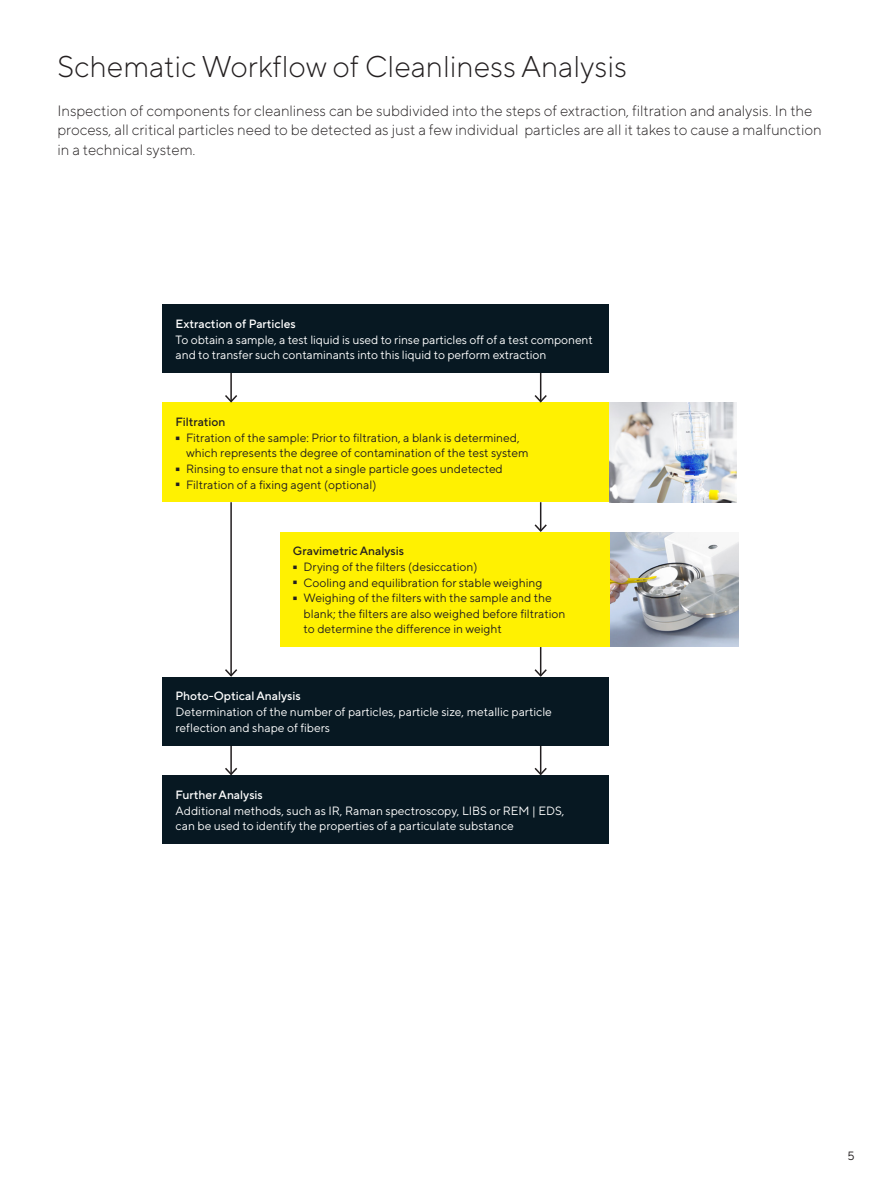
<style>
.page{position:relative;width:893px;height:1191px;background:#fff}
.page>*{position:absolute;margin:0;border:0;box-sizing:border-box;transform-origin:0 0}
.t1{font:300 76.2px "TT Norms Pro";color:#231f20;scale:.16 1}
.t2{font:300 30px "TT Norms Pro";color:#231f20}
.t3{font:300 15px/19.5px "TT Norms Pro";color:#231f20}
.t4{font:12px/15.6px "TT Norms Pro";color:#231f20}
.t5{font:12px/15.6px "TT Norms Pro";color:#fff}
.t6{font:500 12px "TT Norms Pro";color:#fff}
.t7{font:500 12px "TT Norms Pro";color:#231f20}
</style>
<div class="page">
<div style="left:163px;top:304px;width:446px;height:69px;background:#071822"></div>
<div style="left:163px;top:677px;width:446px;height:68px;background:#071822"></div>
<div style="left:163px;top:775px;width:446px;height:68px;background:#071822"></div>
<div style="left:163px;top:403px;width:446px;height:99px;background:#fff101"></div>
<div style="left:280px;top:532px;width:331px;height:115px;background:#fff101"></div>
<img style="left:609px;top:403px;width:128px;height:99px">
<img style="left:611px;top:532px;width:127px;height:115px">
<hr style="left:230px;top:745px;width:2px;height:29px;background:#231f20">
<svg style="left:225px;top:766px;width:13px;height:9px"></svg>
<svg style="left:533px;top:745px;width:15px;height:30px"></svg>
<hr style="left:230px;top:373px;width:2px;height:28px;background:#231f20">
<svg style="left:223px;top:393px;width:16px;height:10px"></svg>
<svg style="left:533px;top:373px;width:15px;height:30px"></svg>
<hr style="left:230px;top:502px;width:2px;height:173px;background:#231f20">
<svg style="left:225px;top:667px;width:13px;height:10px"></svg>
<svg style="left:534px;top:502px;width:13px;height:30px"></svg>
<svg style="left:534px;top:647px;width:13px;height:30px"></svg>
<h2 class="t2" style="left:57px;top:45px;width:571px">Schematic Workflow of Cleanliness Analysis</h2>
<p class="t3" style="left:57px;top:100px;width:766px">Inspection of components for cleanliness can be subdivided into the steps of extraction, filtration and analysis. In the process, all critical particles need to be detected as just a few individual particles are all it takes to cause a malfunction in a technical system.</p>
<p class="t6" style="left:176px;top:315px;width:122px">Extraction of Particles</p>
<p class="t5" style="left:176px;top:331px;width:419px">To obtain a sample, a test liquid is used to rinse particles off of a test component and to transfer such contaminants into this liquid to perform extraction</p>
<p class="t7" style="left:175px;top:413px;width:52px">Filtration</p>
<h1 class="t1" style="left:175px;top:379px;width:30px">-</h1>
<p class="t4" style="left:186px;top:429px;width:344px">Fitration of the sample: Prior to filtration, a blank is determined, which represents the degree of contamination of the test system</p>
<h1 class="t1" style="left:175px;top:410px;width:30px">-</h1>
<p class="t4" style="left:186px;top:460px;width:318px">Rinsing to ensure that not a single particle goes undetected</p>
<h1 class="t1" style="left:175px;top:426px;width:30px">-</h1>
<p class="t4" style="left:186px;top:476px;width:192px">Filtration of a fixing agent (optional)</p>
<p class="t7" style="left:293px;top:542px;width:112px">Gravimetric Analysis</p>
<h1 class="t1" style="left:293px;top:508px;width:30px">-</h1>
<p class="t4" style="left:304px;top:558px;width:175px">Drying of the filters (desiccation)</p>
<h1 class="t1" style="left:293px;top:524px;width:30px">-</h1>
<p class="t4" style="left:304px;top:574px;width:240px">Cooling and equilibration for stable weighing</p>
<h1 class="t1" style="left:293px;top:539px;width:30px">-</h1>
<p class="t4" style="left:304px;top:589px;width:263px">Weighing of the filters with the sample and the blank; the filters are also weighed before filtration to determine the difference in weight</p>
<p class="t6" style="left:176px;top:687px;width:127px">Photo-Optical Analysis</p>
<p class="t5" style="left:176px;top:703px;width:378px">Determination of the number of particles, particle size, metallic particle reflection and shape of fibers</p>
<p class="t6" style="left:176px;top:786px;width:89px">Further Analysis</p>
<p class="t5" style="left:176px;top:802px;width:390px">Additional methods, such as IR, Raman spectroscopy, LIBS or REM | EDS, can be used to identify the properties of a particulate substance</p>
<p class="t4" style="left:847px;top:1147px;width:9px">5</p>
</div>
